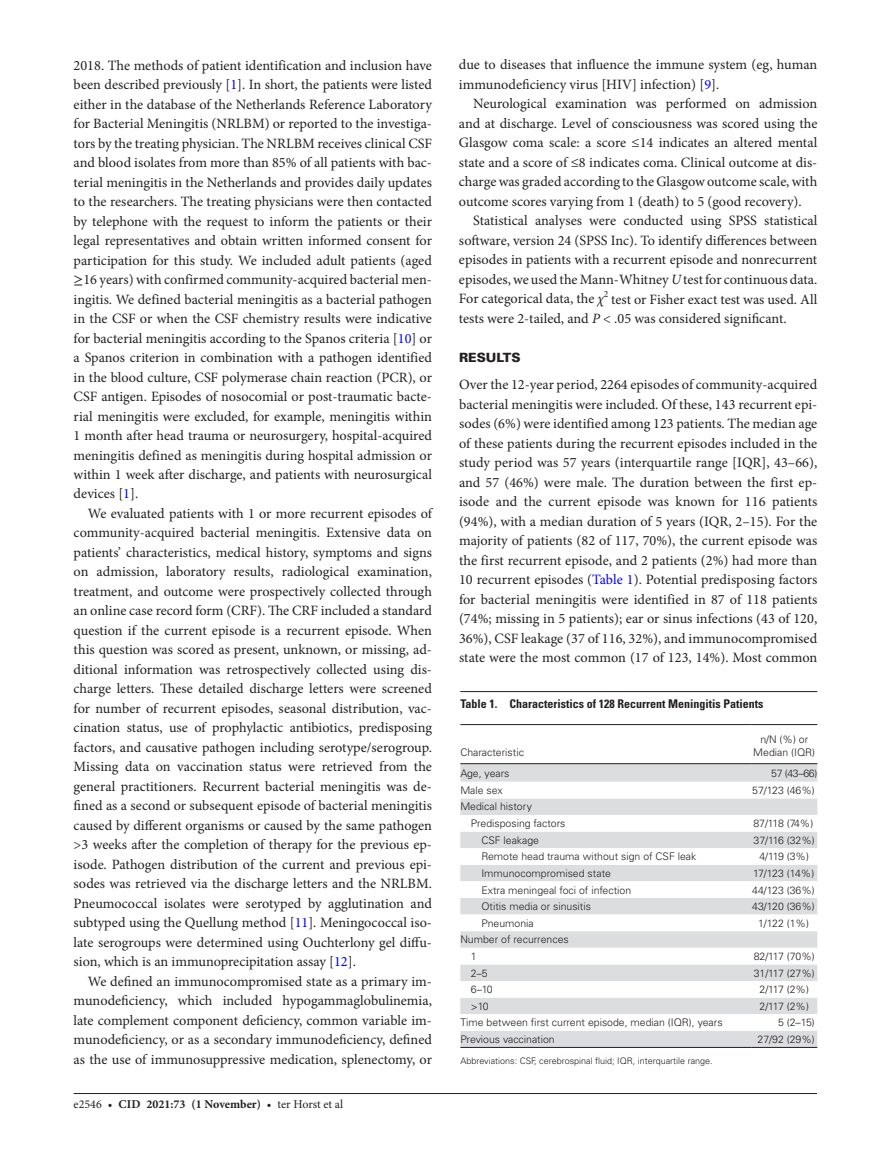
<style>
.page{position:relative;width:891px;height:1174px;background:#fff}
.page>*{position:absolute;margin:0;border:0;box-sizing:border-box;transform-origin:0 0}
.t1{font:14.25px/19.5px "Minion Pro";color:#231f20;text-align:justify}
.t2{font:900 12.75px "Univers LT Std";color:#231f20}
.t3{font:700 condensed 12px "Univers LT Std";color:#231f20}
.t4{font:700 12px "Minion Pro";color:#231f20}
.t5{font:300 10.5px/16.6px "Univers LT Std";color:#231f20}
.t6{font:300 9px "Univers LT Std";color:#231f20}
.s1{color:#00f}
.s2{font-family:"STIX General"}
.s3{font-weight:400}
.s4{font-style:italic}
</style>
<div class="page">
<hr style="left:74px;top:1093px;width:743px;height:1px;background:#231f20">
<hr style="left:460px;top:691px;width:357px;height:1px;background:#231f20">
<svg style="left:460px;top:725px;width:357px;height:1px"></svg>
<svg style="left:460px;top:764px;width:357px;height:283px;background:#dbdbdd"></svg>
<svg style="left:460px;top:782px;width:357px;height:249px"></svg>
<hr style="left:460px;top:724px;width:291px;height:1px;background:#231f20">
<hr style="left:751px;top:724px;width:66px;height:1px;background:#231f20">
<hr style="left:460px;top:763px;width:291px;height:1px;background:#231f20">
<hr style="left:751px;top:763px;width:66px;height:1px;background:#231f20">
<hr style="left:460px;top:1047px;width:291px;height:1px;background:#231f20">
<hr style="left:751px;top:1047px;width:66px;height:1px;background:#231f20">
<p class="t1" style="left:74px;top:55px;width:360px">2018. The methods of patient identification and inclusion have been described previously [<span class="s1">1</span>]. In short, the patients were listed either in the database of the Netherlands Reference Laboratory for Bacterial Meningitis (NRLBM) or reported to the investiga&shy;tors by the treating physician. The NRLBM receives clinical CSF and blood isolates from more than 85% of all patients with bac&shy;terial meningitis in the Netherlands and provides daily updates to the researchers. The treating physicians were then contacted by telephone with the request to inform the patients or their legal representatives and obtain written informed consent for participation for this study. We included adult patients (aged <span class="s2">≥</span>16 years) with confirmed community-acquired bacterial men&shy;ingitis. We defined bacterial meningitis as a bacterial pathogen in the CSF or when the CSF chemistry results were indicative for bacterial meningitis according to the Spanos criteria [<span class="s1">10</span>] or a Spanos criterion in combination with a pathogen identified in the blood culture, CSF polymerase chain reaction (PCR), or CSF antigen. Episodes of nosocomial or post-traumatic bacte&shy;rial meningitis were excluded, for example, meningitis within 1 month after head trauma or neurosurgery, hospital-acquired meningitis defined as meningitis during hospital admission or within 1 week after discharge, and patients with neurosurgical devices [<span class="s1">1</span>].</p>
<p class="t1" style="left:74px;top:504px;width:360px;text-indent:14px">We evaluated patients with 1 or more recurrent episodes of community-acquired bacterial meningitis. Extensive data on patients’ characteristics, medical history, symptoms and signs on admission, laboratory results, radiological examination, treatment, and outcome were prospectively collected through an online case record form (CRF). The CRF included a standard question if the current episode is a recurrent episode. When this question was scored as present, unknown, or missing, ad&shy;ditional information was retrospectively collected using dis&shy;charge letters. These detailed discharge letters were screened for number of recurrent episodes, seasonal distribution, vac&shy;cination status, use of prophylactic antibiotics, predisposing factors, and causative pathogen including serotype/serogroup.<br>Missing data on vaccination status were retrieved from the general practitioners. Recurrent bacterial meningitis was de&shy;fined as a second or subsequent episode of bacterial meningitis caused by different organisms or caused by the same pathogen &gt;3 weeks after the completion of therapy for the previous ep&shy;isode. Pathogen distribution of the current and previous epi&shy;sodes was retrieved via the discharge letters and the NRLBM.<br>Pneumococcal isolates were serotyped by agglutination and subtyped using the Quellung method [<span class="s1">11</span>]. Meningococcal iso&shy;late serogroups were determined using Ouchterlony gel diffu&shy;sion, which is an immunoprecipitation assay [<span class="s1">12</span>].</p>
<p class="t1" style="left:74px;top:972px;width:360px;text-indent:14px">We defined an immunocompromised state as a primary im&shy;munodeficiency, which included hypogammaglobulinemia, late complement component deficiency, common variable im&shy;munodeficiency, or as a secondary immunodeficiency, defined as the use of immunosuppressive medication, splenectomy, or</p>
<p class="t4" style="left:74px;top:1095px;width:271px"><span class="s3">e2546 •</span> cid 2021:73 (1 November) <span class="s3">• ter Horst et al</span></p>
<p class="t1" style="left:459px;top:55px;width:360px">due to diseases that influence the immune system (eg, human immunodeficiency virus [HIV] infection) [<span class="s1">9</span>].</p>
<p class="t1" style="left:459px;top:94px;width:360px;text-indent:14px">Neurological examination was performed on admission and at discharge. Level of consciousness was scored using the Glasgow coma scale: a score ≤14 indicates an altered mental state and a score of ≤8 indicates coma. Clinical outcome at dis&shy;charge was graded according to the Glasgow outcome scale, with outcome scores varying from 1 (death) to 5 (good recovery).</p>
<p class="t1" style="left:459px;top:211px;width:360px;text-indent:14px">Statistical analyses were conducted using SPSS statistical software, version 24 (SPSS Inc). To identify differences between episodes in patients with a recurrent episode and nonrecurrent episodes, we used the Mann-Whitney <span class="s4">U</span> test for continuous data.<br>For categorical data, the <span class="s4">χ</span><sup>2</sup> test or Fisher exact test was used. All tests were 2-tailed, and <span class="s4">P</span> &lt; .05 was considered significant.</p>
<p class="t2" style="left:459px;top:350px;width:63px">RESULTS</p>
<p class="t1" style="left:459px;top:375px;width:360px">Over the 12-year period, 2264 episodes of community-acquired bacterial meningitis were included. Of these, 143 recurrent epi&shy;sodes (6%) were identified among 123 patients. The median age of these patients during the recurrent episodes included in the study period was 57 years (interquartile range [IQR], 43–66), and 57 (46%) were male. The duration between the first ep&shy;isode and the current episode was known for 116 patients (94%), with a median duration of 5 years (IQR, 2–15). For the majority of patients (82 of 117, 70%), the current episode was the first recurrent episode, and 2 patients (2%) had more than 10 recurrent episodes (<span class="s1">Table 1</span>). Potential predisposing factors for bacterial meningitis were identified in 87 of 118 patients (74%; missing in 5 patients); ear or sinus infections (43 of 120, 36%), CSF leakage (37 of 116, 32%), and immunocompromised state were the most common (17 of 123, 14%). Most common</p>
<p class="t3" style="left:460px;top:697px;width:305px">Table 1. Characteristics of 128 Recurrent Meningitis Patients</p>
<p class="t5" style="left:460px;top:744px;width:65px">Characteristic</p>
<p class="t5" style="left:753px;top:732px;width:63px;line-height:13.5px;text-align:center">n/N (%) or<br>Median (IQR)</p>
<p class="t5" style="left:460px;top:765px;width:51px">Age, years</p>
<p class="t5" style="left:771px;top:765px;width:48px">57 (43–66)</p>
<p class="t5" style="left:460px;top:782px;width:44px">Male sex</p>
<p class="t5" style="left:752px;top:782px;width:64px">57/123 (46%)</p>
<p class="t5" style="left:471px;top:798px;width:96px;text-indent:-10px">Medical history<br>Predisposing factors</p>
<p class="t5" style="left:753px;top:815px;width:62px">87/118 (74%)</p>
<p class="t5" style="left:481px;top:832px;width:59px">CSF leakage</p>
<p class="t5" style="left:753px;top:832px;width:63px">37/116 (32%)</p>
<p class="t5" style="left:481px;top:848px;width:217px">Remote head trauma without sign of CSF leak</p>
<p class="t5" style="left:759px;top:848px;width:51px">4/119 (3%)</p>
<p class="t5" style="left:481px;top:865px;width:131px">Immunocompromised state</p>
<p class="t5" style="left:753px;top:865px;width:63px">17/123 (14%)</p>
<p class="t5" style="left:481px;top:881px;width:151px">Extra meningeal foci of infection</p>
<p class="t5" style="left:752px;top:881px;width:64px">44/123 (36%)</p>
<p class="t5" style="left:481px;top:898px;width:111px">Otitis media or sinusitis</p>
<p class="t5" style="left:752px;top:898px;width:64px">43/120 (36%)</p>
<p class="t5" style="left:481px;top:915px;width:54px">Pneumonia</p>
<p class="t5" style="left:758px;top:915px;width:52px">1/122 (1%)</p>
<p class="t5" style="left:471px;top:931px;width:99px;text-indent:-10px">Number of recurrences<br>1</p>
<p class="t5" style="left:754px;top:948px;width:63px">82/117 (70%)</p>
<p class="t5" style="left:471px;top:964px;width:18px">2–5</p>
<p class="t5" style="left:754px;top:964px;width:63px">31/117 (27%)</p>
<p class="t5" style="left:471px;top:981px;width:23px">6–10</p>
<p class="t5" style="left:760px;top:981px;width:51px">2/117 (2%)</p>
<p class="t5" style="left:471px;top:998px;width:19px">&gt;10</p>
<p class="t5" style="left:760px;top:998px;width:51px">2/117 (2%)</p>
<p class="t5" style="left:460px;top:1014px;width:264px">Time between first current episode, median (IQR), years</p>
<p class="t5" style="left:778px;top:1014px;width:38px">5 (2–15)</p>
<p class="t5" style="left:460px;top:1031px;width:96px">Previous vaccination</p>
<p class="t5" style="left:758px;top:1031px;width:59px">27/92 (29%)</p>
<p class="t6" style="left:460px;top:1056px;width:254px">Abbreviations: CSF, cerebrospinal fluid; IQR, interquartile range.</p>
</div>
